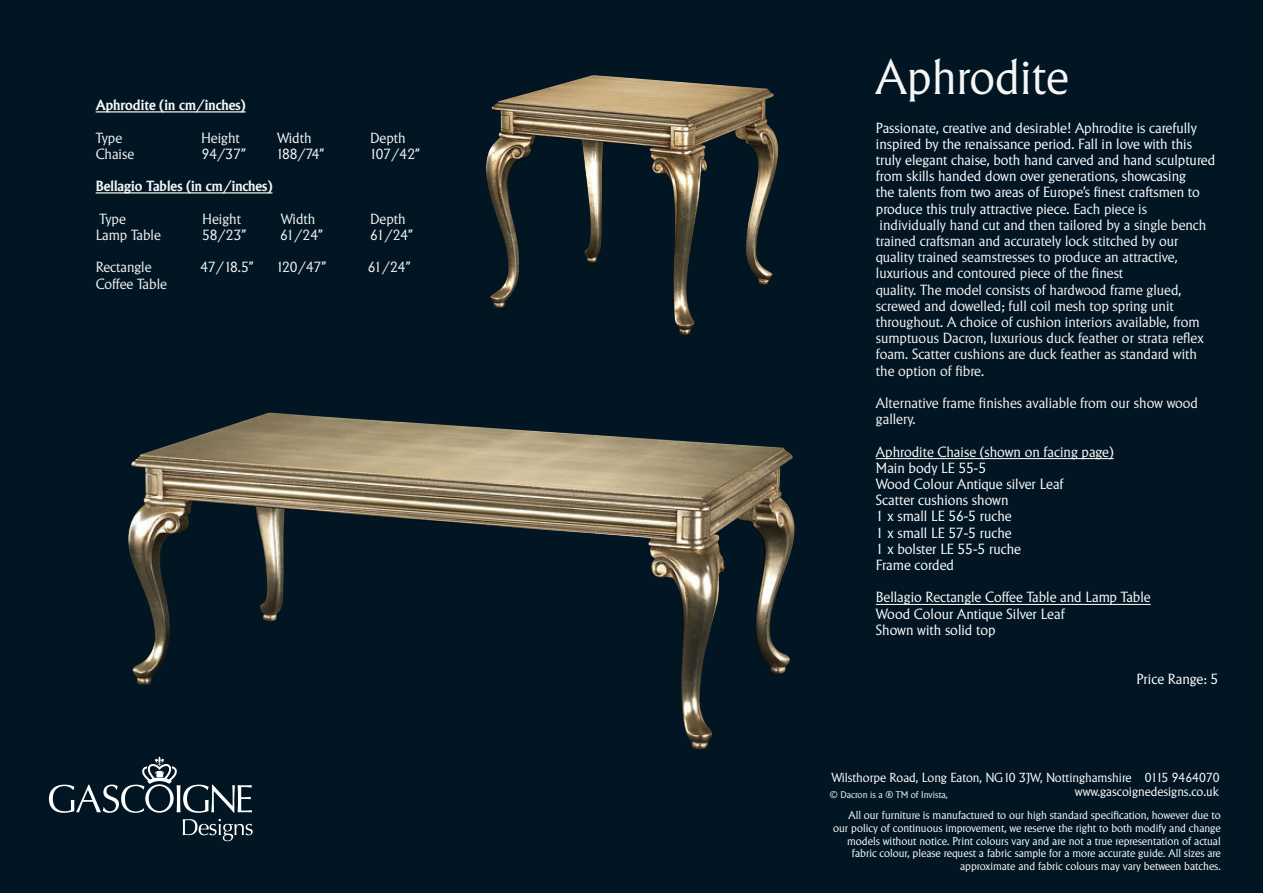
<style>
.page{position:relative;width:1263px;height:893px;background:#011622}
.page>*{position:absolute;margin:0;border:0;box-sizing:border-box;transform-origin:0 0}
.t1{font:300 45px "Albertus SB";color:#f6f6f7}
.t2{font:300 13.5px/16.2px "Albertus SB";color:#f7f7f8}
.t3{font:300 13.5px/16.2px "Albertus SB";color:#fff}
.t4{font:300 13.5px "Albertus SB";color:#f4f5f5}
.t5{font:600 13.5px "Albertus SB";color:#f4f5f5}
.t6{font:600 13.5px "Albertus SB";color:#f7f7f8}
.t7{font:300 12px/14.4px "Albertus SB";color:#fff;text-align:right}
.t8{font:300 10.5px/12.6px "Albertus SB";color:#fff;text-align:right}
.t9{font:300 9px "Albertus SB";color:#fafafa}
.s1{color:#fff}
</style>
<div class="page">
<img style="left:486px;top:75px;width:293px;height:260px">
<img style="left:128px;top:413px;width:662px;height:337px">
<hr style="left:876px;top:458px;width:238px;height:1px;background:#fff">
<hr style="left:876px;top:604px;width:274px;height:1px;background:#fff">
<hr style="left:96px;top:111px;width:150px;height:2px;background:#f7f7f8">
<hr style="left:96px;top:192px;width:176px;height:2px;background:#f4f5f5">
<svg style="left:183px;top:819px;width:70px;height:22px"></svg>
<svg style="left:49px;top:756px;width:203px;height:57px"></svg>
<p class="t6" style="left:96px;top:97px;width:151px">Aphrodite (in cm/inches)</p>
<p class="t2" style="left:96px;top:129px;width:28px">Type</p>
<p class="t2" style="left:201px;top:129px;width:40px">Height</p>
<p class="t2" style="left:277px;top:129px;width:36px">Width</p>
<p class="t2" style="left:370px;top:129px;width:37px">Depth</p>
<p class="t2" style="left:96px;top:146px;width:40px">Chaise</p>
<p class="t2" style="left:202px;top:146px;width:46px">94/37”</p>
<p class="t2" style="left:276px;top:146px;width:50px">188/74”</p>
<p class="t2" style="left:370px;top:146px;width:52px">107/42”</p>
<p class="t5" style="left:96px;top:178px;width:178px">Bellagio Tables (in cm/inches)</p>
<p class="t4" style="left:99px;top:210px;width:28px">Type</p>
<p class="t4" style="left:202px;top:210px;width:40px">Height</p>
<p class="t4" style="left:281px;top:210px;width:36px">Width</p>
<p class="t4" style="left:370px;top:210px;width:37px">Depth</p>
<p class="t4" style="left:96px;top:226px;width:67px">Lamp Table</p>
<p class="t4" style="left:202px;top:226px;width:46px">58/23”</p>
<p class="t4" style="left:280px;top:226px;width:44px">61/24”</p>
<p class="t4" style="left:370px;top:226px;width:44px">61/24”</p>
<p class="t4" style="left:96px;top:259px;width:57px">Rectangle</p>
<p class="t4" style="left:200px;top:259px;width:55px">47/18.5”</p>
<p class="t4" style="left:276px;top:259px;width:52px">120/47”</p>
<p class="t4" style="left:368px;top:259px;width:44px">61/24”</p>
<p class="t4" style="left:96px;top:275px;width:73px">Coffee Table</p>
<h1 class="t1" style="left:876px;top:49px;width:194px">Aphrodite</h1>
<p class="t2" style="left:876px;top:119px;width:341px"><span class="s1">Passionate, creative and desirable! Aphrodite is carefully inspired by the renaissance period. Fall in love with this truly elegant chaise, both hand carved and hand sculptured from skills handed down over generations, showcasing<br>the talents from two areas of Europe’s finest craftsmen to produce this truly attractive piece.</span> Each piece is individually hand cut and then tailored by a single bench trained craftsman and accurately lock stitched by our quality trained seamstresses to produce an attractive, luxurious and contoured piece of the finest<br>quality. The model consists of hardwood frame glued, screwed and dowelled; full coil mesh top spring unit throughout. A choice of cushion interiors available, from sumptuous Dacron, luxurious duck feather or strata reflex foam. Scatter cushions are duck feather as standard with the option of fibre.</p>
<p class="t2" style="left:876px;top:395px;width:324px">Alternative frame finishes avaliable from our show wood gallery.</p>
<p class="t3" style="left:876px;top:443px;width:239px">Aphrodite Chaise (shown on facing page)<br>Main body LE 55-5<br>Wood Colour Antique silver Leaf<br>Scatter cushions shown<br>1 x small LE 56-5 ruche<br>1 x small LE 57-5 ruche<br>1 x bolster LE 55-5 ruche<br>Frame corded</p>
<p class="t3" style="left:876px;top:589px;width:276px">Bellagio Rectangle Coffee Table and Lamp Table<br>Wood Colour Antique Silver Leaf<br>Shown with solid top</p>
<p class="t3" style="left:1136px;top:670px;width:83px">Price Range: 5</p>
<p class="t7" style="left:831px;top:770px;width:390px">Wilsthorpe Road, Long Eaton, NG10 3JW, Nottinghamshire 0115 9464070 www.gascoignedesigns.co.uk</p>
<p class="t8" style="left:833px;top:809px;width:389px">All our furniture is manufactured to our high standard specification, however due to our policy of continuous improvement, we reserve the right to both modify and change models without notice. Print colours vary and are not a true representation of actual fabric colour, please request a fabric sample for a more accurate guide. All sizes are approximate and fabric colours may vary between batches.</p>
<p class="t9" style="left:830px;top:789px;width:119px">© Dacron is a ® TM of Invista,</p>
</div>
